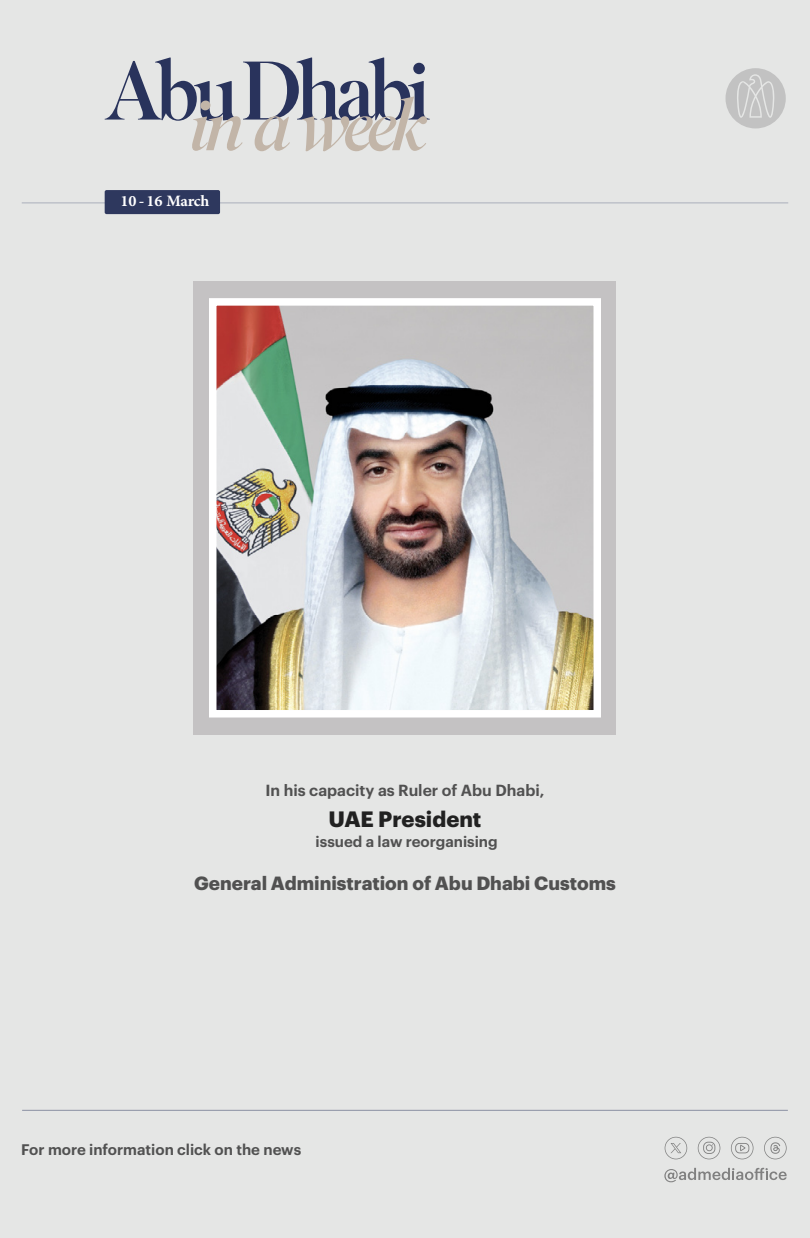
<style>
.page{position:relative;width:810px;height:1238px;background:#e5e6e5}
.page>*{position:absolute;margin:0;border:0;box-sizing:border-box;transform-origin:0 0}
.t1{font:700 22.2px "Adobe Arabic";letter-spacing:-.01em;color:#fff}
.t2{font:700 21.75px "Graphik";color:#212121}
.t3{font:700 18.75px "Graphik";color:#515151}
.t4{font:600 15.75px "Graphik";color:#515151}
.t5{font:600 15px "Graphik";color:#515151}
</style>
<div class="page">
<hr style="left:22px;top:202px;width:111px;height:2px;background:#969cad">
<hr style="left:180px;top:202px;width:608px;height:2px;background:#969cad">
<svg style="left:726px;top:68px;width:60px;height:60px"></svg>
<svg style="left:731px;top:1136px;width:23px;height:23px"></svg>
<svg style="left:664px;top:1167px;width:123px;height:15px"></svg>
<svg style="left:764px;top:1136px;width:23px;height:23px"></svg>
<svg style="left:665px;top:1136px;width:22px;height:23px"></svg>
<svg style="left:698px;top:1136px;width:22px;height:23px"></svg>
<svg style="left:105px;top:57px;width:325px;height:94px"></svg>
<hr style="left:22px;top:1109px;width:766px;height:1px;background:#2e385f">
<div style="left:105px;top:190px;width:115px;height:24px;background:#2e385e;border-radius:2px"></div>
<div style="left:194px;top:281px;width:422px;height:453px;background:#c4c2c3"></div>
<img style="left:218px;top:307px;width:374px;height:401px">
<div style="left:209px;top:298px;width:392px;height:419px;border:8px solid #fff"></div>
<h1 class="t1" style="left:121px;top:185px;width:90px">10-16 March</h1>
<p class="t4" style="left:265px;top:778px;width:281px">In his capacity as Ruler of Abu Dhabi,</p>
<h2 class="t2" style="left:329px;top:802px;width:154px">UAE President</h2>
<p class="t5" style="left:316px;top:830px;width:184px">issued a law reorganising</p>
<p class="t3" style="left:194px;top:868px;width:423px">General Administration of Abu Dhabi Customs</p>
<p class="t5" style="left:21px;top:1137px;width:282px">For more information click on the news</p>
</div>
